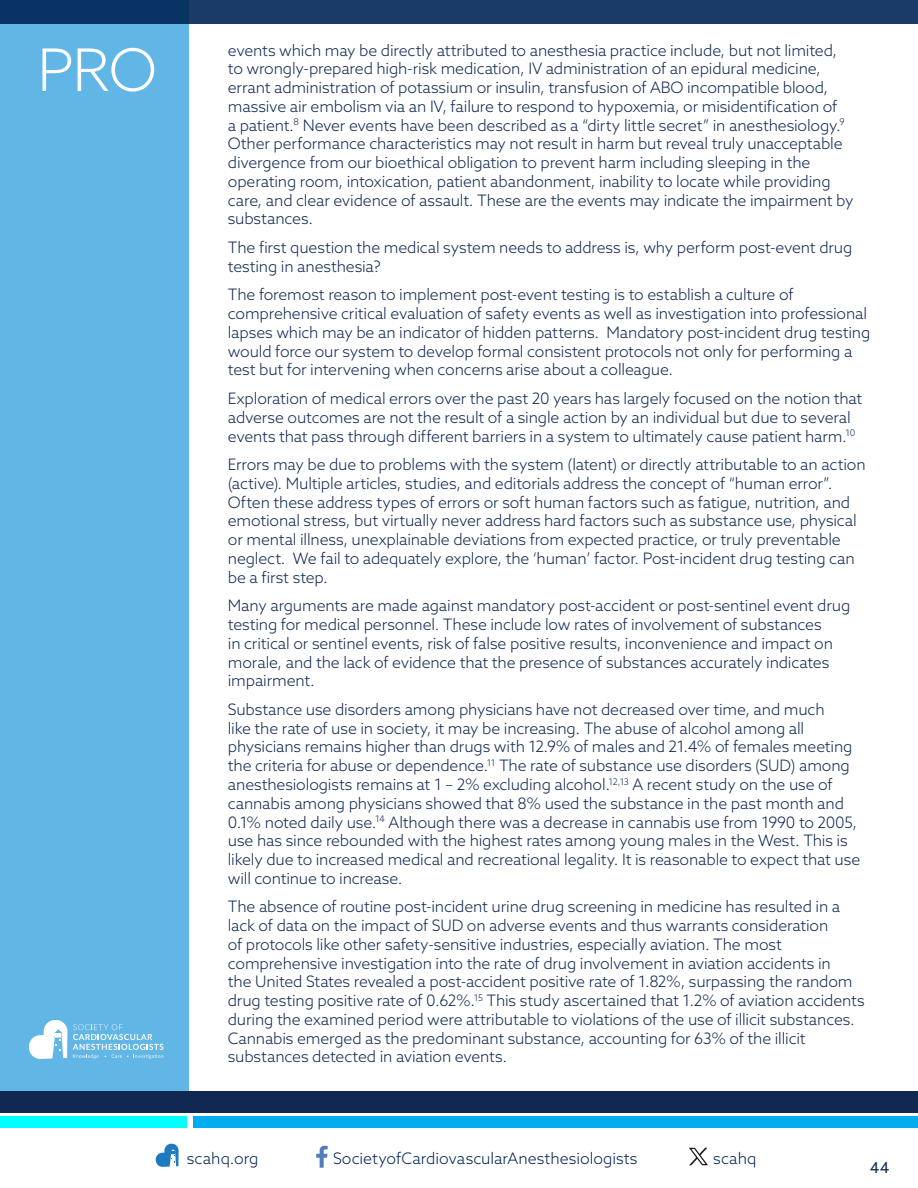
<style>
.page{position:relative;width:918px;height:1188px;background:#fff}
.page>*{position:absolute;margin:0;border:0;box-sizing:border-box;transform-origin:0 0}
.t1{font:300 58.8px "Azo Sans";color:#fff}
.Body_text_no_indent{font:300 15.9px "Azo Sans";color:#002554}
.Body_text_no_indent-2{font:300 15.75px/18.8px "Azo Sans";letter-spacing:-.01em;color:#112853}
.t2{font:15px "Azo Sans";color:#112853}
</style>
<div class="page">
<div style="left:0;top:0;width:189px;height:1094px;background:#61b6e6"></div>
<div style="left:0;top:1091px;width:918px;height:22px;background:#112853"></div>
<div style="left:193px;top:1116px;width:725px;height:12px;background:#00aeef"></div>
<div style="left:0;top:1116px;width:187px;height:12px;background:#0ff"></div>
<svg style="left:29px;top:1020px;width:134px;height:39px"></svg>
<div style="left:0;top:0;width:918px;height:24px;background:linear-gradient(to right,#0e3563,#1f3d66)"></div>
<svg style="left:316px;top:1146px;width:12px;height:22px"></svg>
<svg style="left:156px;top:1144px;width:23px;height:23px"></svg>
<svg style="left:689px;top:1148px;width:19px;height:17px"></svg>
<p class="t1" style="left:37px;top:32px;width:121px">PRO</p>
<p class="Body_text_no_indent-2" style="left:228px;top:40px;width:627px">events which may be directly attributed to anesthesia practice include, but not limited, to wrongly-prepared high-risk medication, IV administration of an epidural medicine, errant administration of potassium or insulin, transfusion of ABO incompatible blood, massive air embolism via an IV, failure to respond to hypoxemia, or misidentification of<br>a patient.<sup>8</sup> Never events have been described as a “dirty little secret” in anesthesiology.<sup>9<br></sup>Other performance characteristics may not result in harm but reveal truly unacceptable divergence from our bioethical obligation to prevent harm including sleeping in the operating room, intoxication, patient abandonment, inability to locate while providing care, and clear evidence of assault. These are the events may indicate the impairment by substances.</p>
<p class="Body_text_no_indent-2" style="left:228px;top:238px;width:626px">The first question the medical system needs to address is, why perform post-event drug testing in anesthesia?</p>
<p class="Body_text_no_indent-2" style="left:228px;top:285px;width:644px">The foremost reason to implement post-event testing is to establish a culture of comprehensive critical evaluation of safety events as well as investigation into professional lapses which may be an indicator of hidden patterns. Mandatory post-incident drug testing would force our system to develop formal consistent protocols not only for performing a test but for intervening when concerns arise about a colleague.</p>
<p class="Body_text_no_indent-2" style="left:228px;top:389px;width:636px">Exploration of medical errors over the past 20 years has largely focused on the notion that adverse outcomes are not the result of a single action by an individual but due to several events that pass through different barriers in a system to ultimately cause patient harm.<sup>10</sup></p>
<p class="Body_text_no_indent-2" style="left:228px;top:455px;width:639px">Errors may be due to problems with the system (latent) or directly attributable to an action (active). Multiple articles, studies, and editorials address the concept of “human error”.<br>Often these address types of errors or soft human factors such as fatigue, nutrition, and emotional stress, but virtually never address hard factors such as substance use, physical or mental illness, unexplainable deviations from expected practice, or truly preventable neglect. We fail to adequately explore, the ‘human’ factor. Post-incident drug testing can be a first step.</p>
<p class="Body_text_no_indent-2" style="left:228px;top:596px;width:624px">Many arguments are made against mandatory post-accident or post-sentinel event drug testing for medical personnel. These include low rates of involvement of substances<br>in critical or sentinel events, risk of false positive results, inconvenience and impact on morale, and the lack of evidence that the presence of substances accurately indicates impairment.</p>
<p class="Body_text_no_indent-2" style="left:228px;top:700px;width:634px">Substance use disorders among physicians have not decreased over time, and much<br>like the rate of use in society, it may be increasing. The abuse of alcohol among all physicians remains higher than drugs with 12.9% of males and 21.4% of females meeting the criteria for abuse or dependence.<sup>11</sup> The rate of substance use disorders (SUD) among anesthesiologists remains at 1 – 2% excluding alcohol.<sup>12,13</sup> A recent study on the use of cannabis among physicians showed that 8% used the substance in the past month and 0.1% noted daily use.<sup>14</sup> Although there was a decrease in cannabis use from 1990 to 2005, use has since rebounded with the highest rates among young males in the West. This is likely due to increased medical and recreational legality. It is reasonable to expect that use will continue to increase.</p>
<p class="Body_text_no_indent-2" style="left:228px;top:897px;width:638px">The absence of routine post-incident urine drug screening in medicine has resulted in a lack of data on the impact of SUD on adverse events and thus warrants consideration<br>of protocols like other safety-sensitive industries, especially aviation. The most comprehensive investigation into the rate of drug involvement in aviation accidents in<br>the United States revealed a post-accident positive rate of 1.82%, surpassing the random drug testing positive rate of 0.62%.<sup>15</sup> This study ascertained that 1.2% of aviation accidents during the examined period were attributable to violations of the use of illicit substances.<br>Cannabis emerged as the predominant substance, accounting for 63% of the illicit substances detected in aviation events.</p>
<p class="Body_text_no_indent" style="left:187px;top:1148px;width:73px">scahq.org</p>
<p class="Body_text_no_indent" style="left:333px;top:1148px;width:306px">SocietyofCardiovascularAnesthesiologists</p>
<p class="Body_text_no_indent" style="left:713px;top:1148px;width:45px">scahq</p>
<p class="t2" style="left:870px;top:1157px;width:21px">44</p>
</div>
